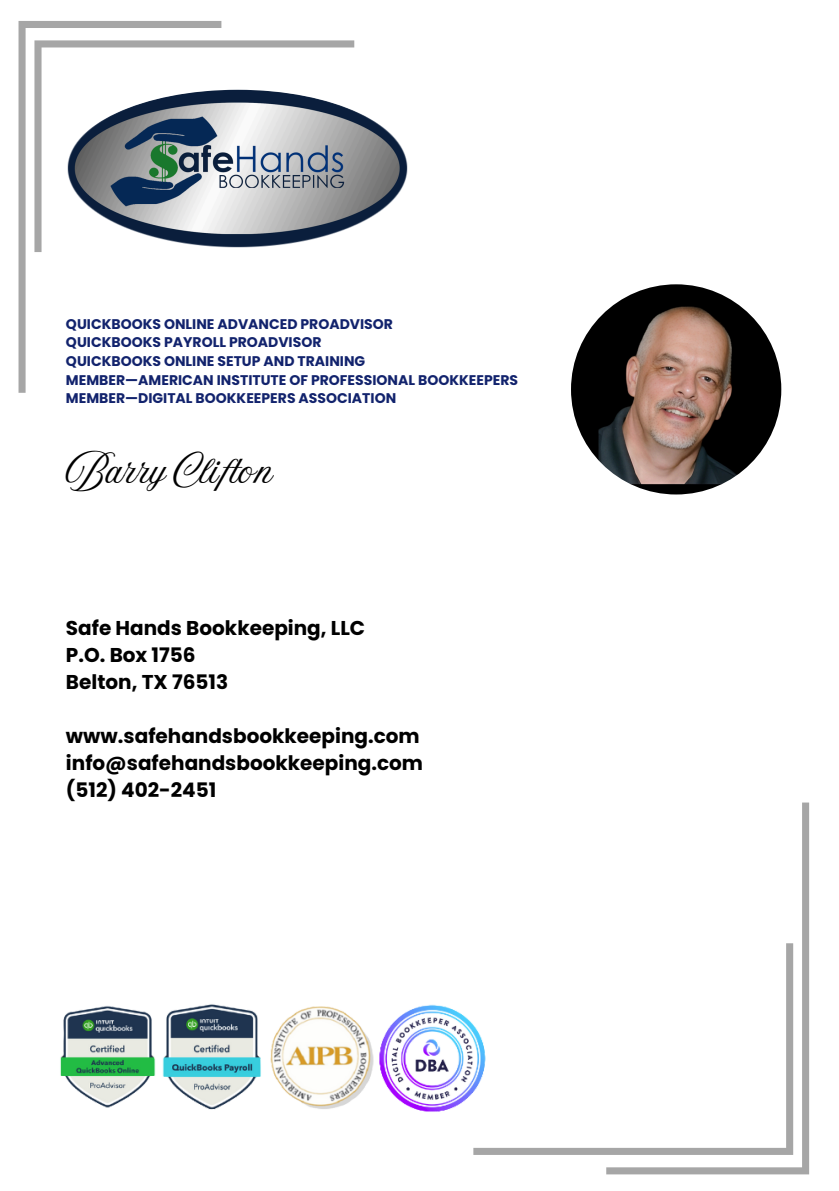
<style>
.page{position:relative;width:839px;height:1191px;background:#fff}
.page>*{position:absolute;margin:0;border:0;box-sizing:border-box;transform-origin:0 0}
.t1{font:32px "Amoresa";color:#000}
.t2{font:700 20px/27px "Poppins";color:#000}
.t3{font:700 14px "Poppins";color:#12236d}
</style>
<div class="page">
<img style="left:60px;top:1004px;width:413px;height:108px">
<img style="left:571px;top:284px;width:210px;height:211px;border-radius:50%">
<img style="left:66px;top:90px;width:343px;height:158px;border-radius:50%">
<svg style="left:19px;top:21px;width:202px;height:372px"></svg>
<svg style="left:34px;top:40px;width:320px;height:212px"></svg>
<svg style="left:606px;top:803px;width:203px;height:371px"></svg>
<svg style="left:473px;top:943px;width:320px;height:212px"></svg>
<p class="t3" style="left:66px;top:314px;width:328px">QUICKBOOKS ONLINE ADVANCED PROADVISOR</p>
<p class="t3" style="left:66px;top:333px;width:257px">QUICKBOOKS PAYROLL PROADVISOR</p>
<p class="t3" style="left:66px;top:351px;width:301px">QUICKBOOKS ONLINE SETUP AND TRAINING</p>
<p class="t3" style="left:66px;top:370px;width:453px">MEMBER—AMERICAN INSTITUTE OF PROFESSIONAL BOOKKEEPERS</p>
<p class="t3" style="left:66px;top:389px;width:332px">MEMBER—DIGITAL BOOKKEEPERS ASSOCIATION</p>
<p class="t1" style="left:66px;top:453px;width:207px">Barry Clifton</p>
<h2 class="t2" style="left:66px;top:615px;width:301px">Safe Hands Bookkeeping, LLC<br>P.O. Box 1756<br>Belton, TX 76513</h2>
<h2 class="t2" style="left:66px;top:723px;width:358px">www.safehandsbookkeeping.com info@safehandsbookkeeping.com (512) 402-2451</h2>
</div>
